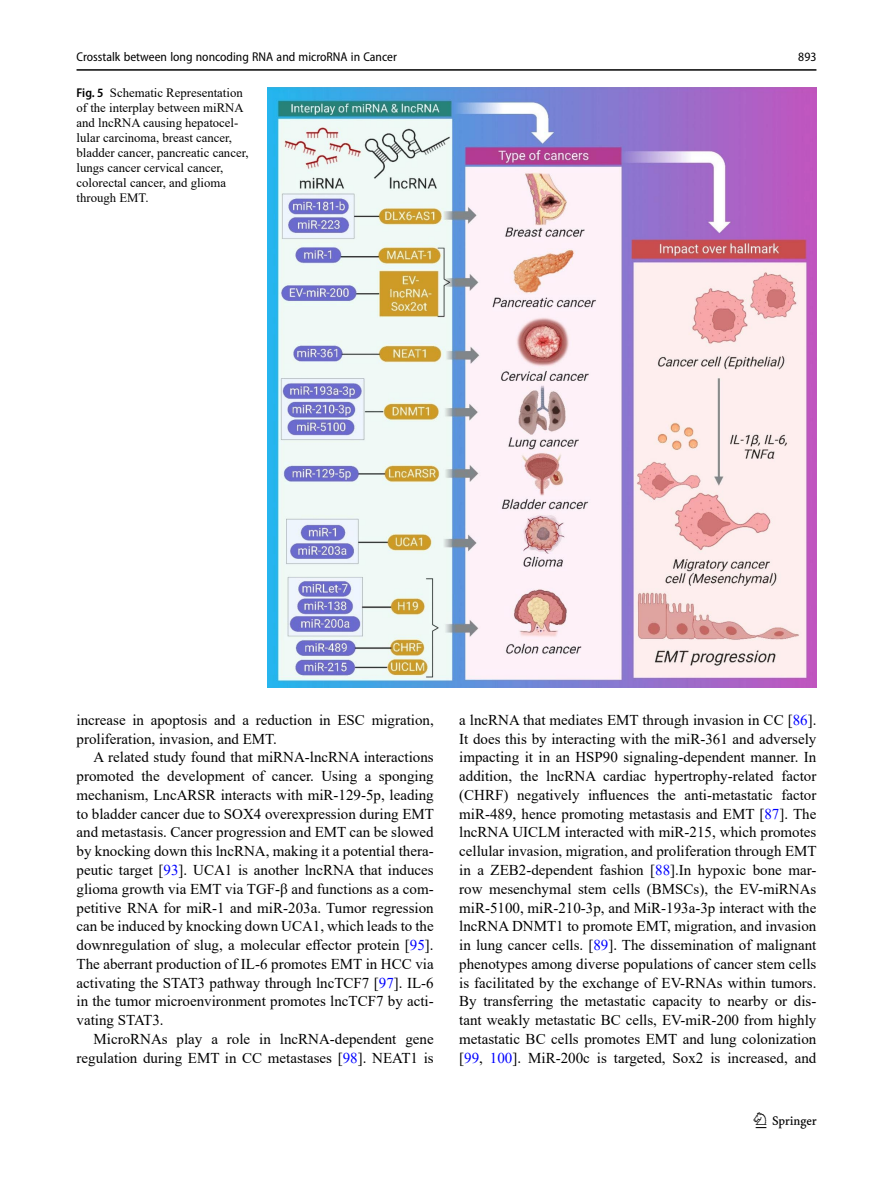
<style>
.page{position:relative;width:893px;height:1187px;background:#fff}
.page>*{position:absolute;margin:0;border:0;box-sizing:border-box;transform-origin:0 0}
.t1{font:22.5px "Springnew";color:#000}
.Body_Text_Indent{font:15px/18.8px "Times New Roman";color:#000;text-align:justify}
.Figure_Caption_Side{font:12.75px/15px "Times New Roman";color:#000}
.t2{font:semi-condensed 12.75px "Myriad Pro";color:#000}
.s1{font-family:"Myriad Pro";font-weight:600;font-stretch:semi-condensed}
.s2{color:#00f}
</style>
<div class="page">
<hr style="left:77px;top:69px;width:739px;height:2px;background:#000">
<img style="left:268px;top:87px;width:548px;height:600px">
<p class="t2" style="left:77px;top:49px;width:322px">Crosstalk between long noncoding RNA and microRNA in Cancer</p>
<p class="Figure_Caption_Side" style="left:77px;top:84px;width:174px"><span class="s1">Fig. 5</span> Schematic Representation of the interplay between miRNA and lncRNA causing hepatocel&shy;lular carcinoma, breast cancer, bladder cancer, pancreatic cancer, lungs cancer cervical cancer, colorectal cancer, and glioma through EMT.</p>
<p class="t2" style="left:798px;top:49px;width:20px">893</p>
<p class="Body_Text_Indent" style="left:77px;top:710px;width:359px">increase in apoptosis and a reduction in ESC migration, proliferation, invasion, and EMT.</p>
<p class="Body_Text_Indent" style="left:77px;top:747px;width:359px;text-indent:17px">A related study found that miRNA-lncRNA interactions promoted the development of cancer. Using a sponging mechanism, LncARSR interacts with miR-129-5p, leading to bladder cancer due to SOX4 overexpression during EMT and metastasis. Cancer progression and EMT can be slowed by knocking down this lncRNA, making it a potential thera&shy;peutic target [<span class="s2">93</span>]. UCA1 is another lncRNA that induces glioma growth via EMT via TGF-β and functions as a com&shy;petitive RNA for miR-1 and miR-203a. Tumor regression can be induced by knocking down UCA1, which leads to the downregulation of slug, a molecular effector protein [<span class="s2">95</span>].<br>The aberrant production of IL-6 promotes EMT in HCC via activating the STAT3 pathway through lncTCF7 [<span class="s2">97</span>]. IL-6 in the tumor microenvironment promotes lncTCF7 by acti&shy;vating STAT3.</p>
<p class="Body_Text_Indent" style="left:77px;top:1028px;width:359px;text-align:right">MicroRNAs play a role in lncRNA-dependent gene regulation during EMT in CC metastases [<span class="s2">98</span>]. NEAT1 is</p>
<p class="Body_Text_Indent" style="left:459px;top:710px;width:359px">a lncRNA that mediates EMT through invasion in CC [<span class="s2">86</span>].<br>It does this by interacting with the miR-361 and adversely impacting it in an HSP90 signaling-dependent manner. In addition, the lncRNA cardiac hypertrophy-related factor (CHRF) negatively influences the anti-metastatic factor miR-489, hence promoting metastasis and EMT [<span class="s2">87</span>]. The lncRNA UICLM interacted with miR-215, which promotes cellular invasion, migration, and proliferation through EMT in a ZEB2-dependent fashion [<span class="s2">88</span>].In hypoxic bone mar&shy;row mesenchymal stem cells (BMSCs), the EV-miRNAs miR-5100, miR-210-3p, and MiR-193a-3p interact with the lncRNA DNMT1 to promote EMT, migration, and invasion in lung cancer cells. [<span class="s2">89</span>]. The dissemination of malignant phenotypes among diverse populations of cancer stem cells is facilitated by the exchange of EV-RNAs within tumors.<br>By transferring the metastatic capacity to nearby or dis&shy;tant weakly metastatic BC cells, EV-miR-200 from highly metastatic BC cells promotes EMT and lung colonization [<span class="s2">99</span>, <span class="s2">100</span>]. MiR-200c is targeted, Sox2 is increased, and</p>
<h1 class="t1" style="left:756px;top:1107px;width:63px">1 3</h1>
</div>
